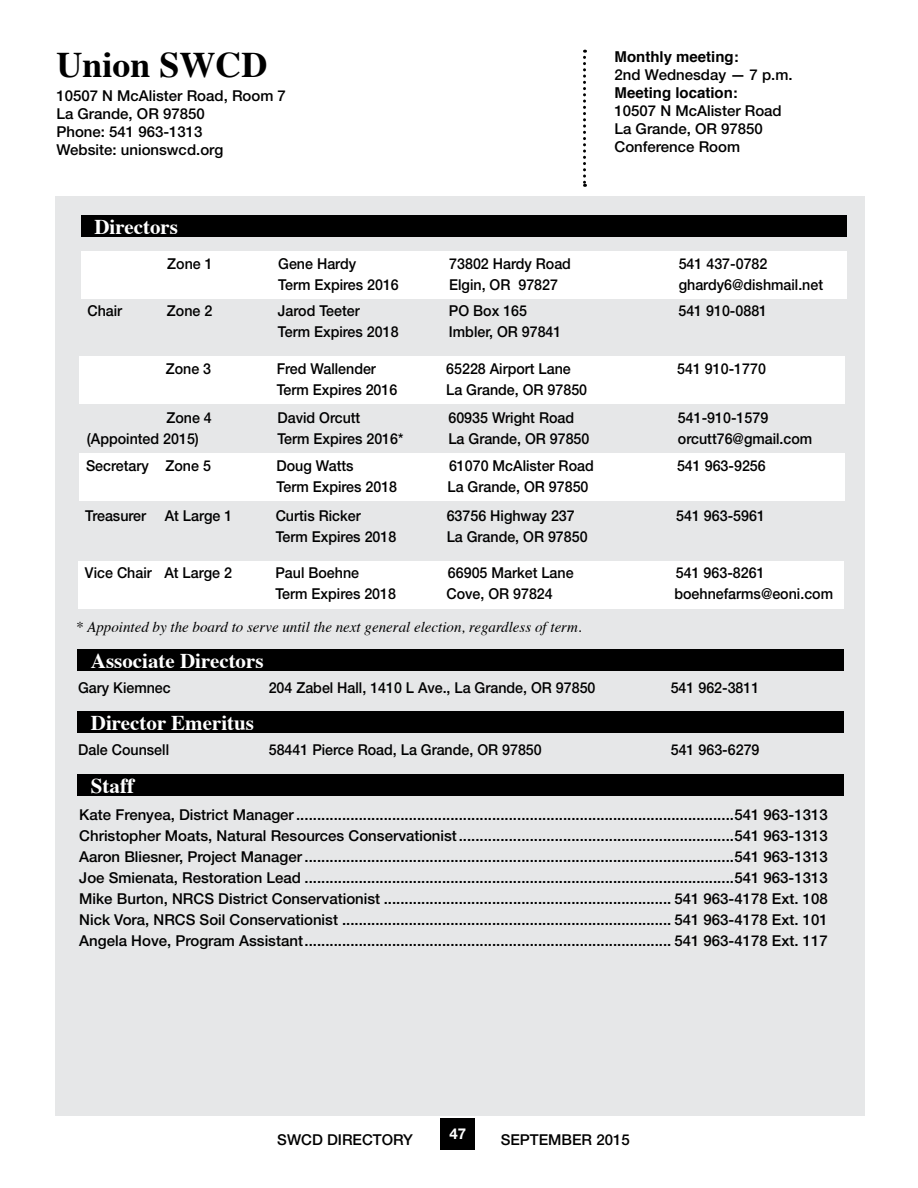
<style>
.page{position:relative;width:918px;height:1188px;background:#fff}
.page>*{position:absolute;margin:0;border:0;box-sizing:border-box;transform-origin:0 0}
.t1{font:700 36px "Times";color:#000}
.t2{font:700 21px "Times";color:#fff}
.t3{font:500 15px/21px "Helvetica Neue LT Std";color:#000}
.t4{font:500 15px "Helvetica Neue LT Std";color:#000;scale:.95 1}
.t5{font:italic 15px "Times";color:#000}
.t6{font:700 15px "Helvetica";color:#000}
.t7{font:500 15px "Helvetica Neue LT Std";color:#000}
.t8{font:700 15px "Helvetica Neue LT Std";color:#fff}
</style>
<div class="page">
<div style="left:55px;top:196px;width:810px;height:920px;background:#e6e7e8"></div>
<svg style="left:583px;top:50px;width:3px;height:137px"></svg>
<div style="left:81px;top:215px;width:766px;height:22px;background:#000"></div>
<div style="left:81px;top:251px;width:766px;height:48px;background:#fff"></div>
<div style="left:80px;top:356px;width:765px;height:48px;background:#fff"></div>
<div style="left:79px;top:453px;width:766px;height:48px;background:#fff"></div>
<div style="left:78px;top:561px;width:766px;height:48px;background:#fff"></div>
<div style="left:441px;top:1118px;width:34px;height:32px;background:#000"></div>
<div style="left:77px;top:649px;width:767px;height:22px;background:#000"></div>
<div style="left:77px;top:774px;width:767px;height:22px;background:#000"></div>
<div style="left:77px;top:711px;width:767px;height:22px;background:#000"></div>
<h1 class="t1" style="left:56px;top:30px;width:213px">Union SWCD</h1>
<p class="t3" style="left:56px;top:87px;width:231px;line-height:18px">10507 N McAlister Road, Room 7<br>La Grande, OR 97850<br>Phone: 541 963-1313<br>Website: unionswcd.org</p>
<p class="t6" style="left:615px;top:45px;width:126px">Monthly meeting:</p>
<p class="t3" style="left:615px;top:64px;width:180px">2nd Wednesday — 7 p.m.</p>
<p class="t6" style="left:615px;top:81px;width:125px">Meeting location:</p>
<p class="t3" style="left:615px;top:102px;width:169px;line-height:18px">10507 N McAlister Road<br>La Grande, OR 97850<br>Conference Room</p>
<h2 class="t2" style="left:94px;top:206px;width:85px">Directors</h2>
<p class="t4" style="left:167px;top:255px;width:49px">Zone 1</p>
<p class="t4" style="left:278px;top:255px;width:83px">Gene Hardy</p>
<p class="t4" style="left:449px;top:255px;width:130px">73802 Hardy Road</p>
<p class="t4" style="left:679px;top:255px;width:95px">541 437-0782</p>
<p class="t4" style="left:278px;top:276px;width:159px">Term Expires 2016 E</p>
<p class="t4" style="left:458px;top:276px;width:107px">lgin, OR 97827</p>
<p class="t4" style="left:679px;top:276px;width:154px">ghardy6@dishmail.net</p>
<p class="t4" style="left:87px;top:302px;width:38px">Chair</p>
<p class="t4" style="left:167px;top:302px;width:49px">Zone 2</p>
<p class="t4" style="left:278px;top:302px;width:88px">Jarod Teeter</p>
<p class="t4" style="left:449px;top:302px;width:84px">PO Box 165</p>
<p class="t4" style="left:678px;top:302px;width:95px">541 910-0881</p>
<p class="t4" style="left:278px;top:323px;width:129px">Term Expires 2018</p>
<p class="t4" style="left:449px;top:323px;width:120px">Imbler, OR 97841</p>
<p class="t4" style="left:166px;top:360px;width:49px">Zone 3</p>
<p class="t4" style="left:277px;top:360px;width:106px">Fred Wallender</p>
<p class="t4" style="left:446px;top:360px;width:133px">65228 Airport Lane</p>
<p class="t4" style="left:677px;top:360px;width:95px">541 910-1770</p>
<p class="t4" style="left:277px;top:381px;width:129px">Term Expires 2016</p>
<p class="t4" style="left:446px;top:381px;width:150px">La Grande, OR 97850</p>
<p class="t4" style="left:166px;top:408px;width:49px">Zone 4</p>
<p class="t4" style="left:277px;top:408px;width:89px">David Orcutt</p>
<p class="t4" style="left:448px;top:408px;width:134px">60935 Wright Road</p>
<p class="t4" style="left:678px;top:408px;width:97px">541-910-1579</p>
<p class="t4" style="left:87px;top:429px;width:119px">(Appointed 2015)</p>
<p class="t4" style="left:277px;top:429px;width:134px">Term Expires 2016*</p>
<p class="t4" style="left:448px;top:429px;width:150px">La Grande, OR 97850</p>
<p class="t4" style="left:678px;top:429px;width:143px">orcutt76@gmail.com</p>
<p class="t4" style="left:86px;top:456px;width:133px">Secretary Zone 5</p>
<p class="t4" style="left:277px;top:456px;width:83px">Doug Watts</p>
<p class="t4" style="left:449px;top:456px;width:154px">61070 McAlister Road</p>
<p class="t4" style="left:677px;top:456px;width:95px">541 963-9256</p>
<p class="t4" style="left:277px;top:477px;width:129px">Term Expires 2018</p>
<p class="t4" style="left:448px;top:477px;width:150px">La Grande, OR 97850</p>
<p class="t4" style="left:85px;top:506px;width:156px">Treasurer At Large 1</p>
<p class="t4" style="left:276px;top:506px;width:91px">Curtis Ricker</p>
<p class="t4" style="left:447px;top:506px;width:136px">63756 Highway 237</p>
<p class="t4" style="left:676px;top:506px;width:95px">541 963-5961</p>
<p class="t4" style="left:276px;top:527px;width:129px">Term Expires 2018</p>
<p class="t4" style="left:447px;top:527px;width:150px">La Grande, OR 97850</p>
<p class="t4" style="left:85px;top:564px;width:184px">Vice Chair At Large 2 P</p>
<p class="t4" style="left:285px;top:564px;width:80px">aul Boehne</p>
<p class="t4" style="left:448px;top:564px;width:134px">66905 Market Lane</p>
<p class="t4" style="left:676px;top:564px;width:95px">541 963-8261</p>
<p class="t4" style="left:275px;top:585px;width:129px">Term Expires 2018</p>
<p class="t4" style="left:446px;top:585px;width:114px">Cove, OR 97824</p>
<p class="t4" style="left:674px;top:585px;width:169px">boehnefarms@eoni.com</p>
<p class="t5" style="left:76px;top:614px;width:507px">* Appointed by the board to serve until the next general election, regardless of term.</p>
<h2 class="t2" style="left:91px;top:641px;width:174px">Associate Directors</h2>
<p class="t4" style="left:78px;top:679px;width:99px">Gary Kiemnec</p>
<p class="t4" style="left:269px;top:679px;width:346px">204 Zabel Hall, 1410 L Ave., La Grande, OR 97850</p>
<p class="t4" style="left:671px;top:679px;width:95px">541 962-3811</p>
<h2 class="t2" style="left:91px;top:703px;width:165px">Director Emeritus</h2>
<p class="t4" style="left:78px;top:741px;width:97px">Dale Counsell</p>
<p class="t4" style="left:269px;top:741px;width:289px">58441 Pierce Road, La Grande, OR 97850</p>
<p class="t4" style="left:671px;top:741px;width:95px">541 963-6279</p>
<h2 class="t2" style="left:91px;top:766px;width:45px">Staff</h2>
<p class="t3" style="left:79px;top:804px;width:750px;text-align:justify">Kate Frenyea, District Manager.........................................................................................................541 963-1313<br>Christopher Moats, Natural Resources Conservationist..................................................................541 963-1313<br>Aaron Bliesner, Project Manager .......................................................................................................541 963-1313<br>Joe Smienata, Restoration Lead .......................................................................................................541 963-1313<br>Mike Burton, NRCS District Conservationist ..................................................................... 541 963-4178 Ext. 108<br>Nick Vora, NRCS Soil Conservationist ............................................................................... 541 963-4178 Ext. 101<br>Angela Hove, Program Assistant........................................................................................ 541 963-4178 Ext. 117</p>
<p class="t7" style="left:277px;top:1130px;width:137px">SWCD DIRECTORY</p>
<p class="t8" style="left:450px;top:1125px;width:18px">47</p>
<p class="t3" style="left:501px;top:1129px;width:130px">September 2015</p>
</div>
